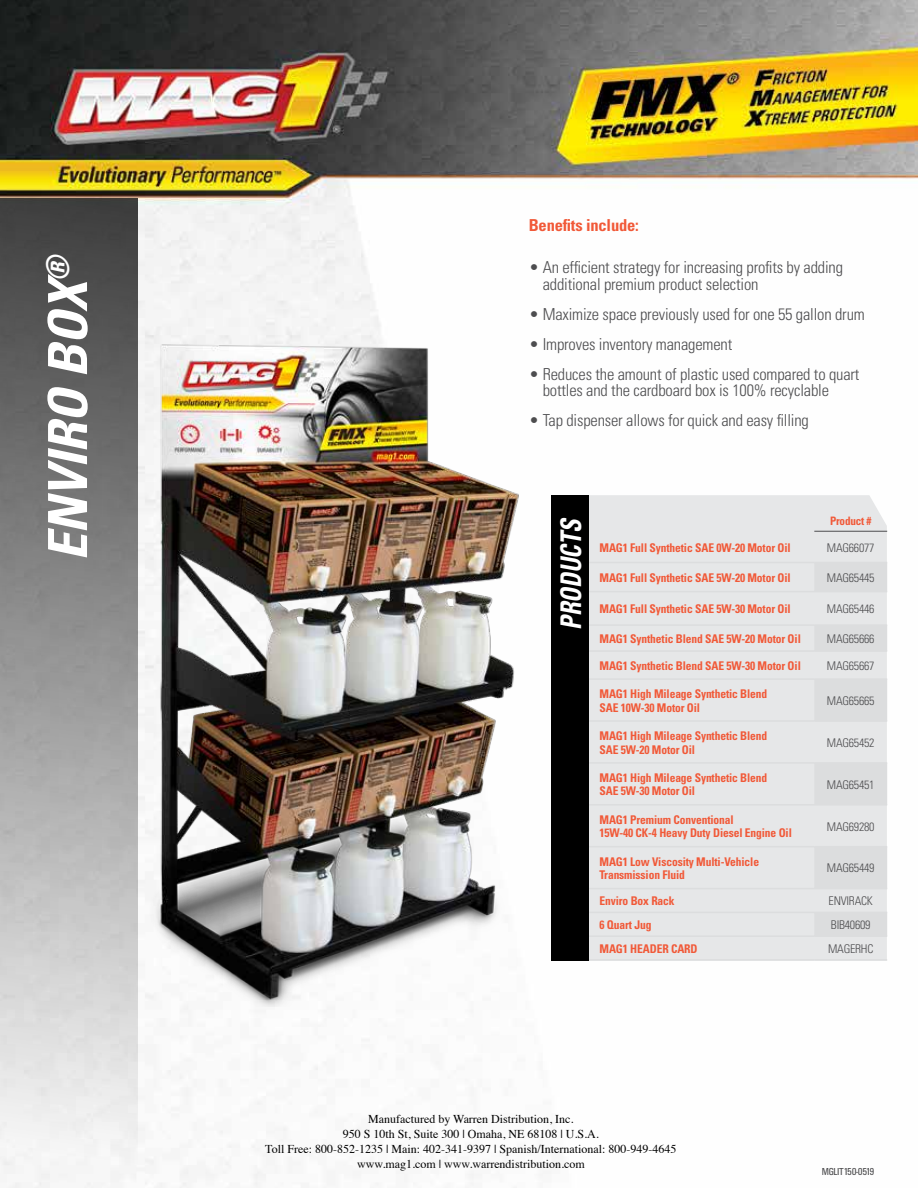
<style>
.page{position:relative;width:918px;height:1188px;background:#fff}
.page>*{position:absolute;margin:0;border:0;box-sizing:border-box;transform-origin:0 0}
.t1{font:italic 700 condensed 54px "Univers";color:#fff}
.t2{font:italic 700 condensed 28.5px "Univers";color:#fff;scale:.85 1}
.t3{font:300 condensed 16.5px/16.5px "Univers";letter-spacing:-.01em;color:#4d4d4f}
.t4{font:700 condensed 16.5px "Univers";letter-spacing:-.01em;color:#f15938}
.t5{font:700 condensed 12px/13.5px "Univers";letter-spacing:-.01em;color:#f15938;scale:.96 1}
.t6{font:12px/15px "Times";color:#000;text-align:center}
.t7{font:300 condensed 12px "Univers";letter-spacing:-.02em;color:#4d4d4f}
.t8{font:700 condensed 11.7px "Univers";letter-spacing:-.015em;color:#f15938;scale:.96 1}
.t9{font:10.5px "Univers Roman Cond DTC";letter-spacing:-.03em;color:#4d4d4f}
</style>
<div class="page">
<img style="left:0;top:0;width:918px;height:1188px">
<img style="left:138px;top:308px;width:413px;height:699px">
<div style="left:589px;top:495px;width:298px;height:464px;background:#e6e7e8"></div>
<div style="left:0;top:198px;width:138px;height:990px;background:linear-gradient(to bottom,#3c3c3c,#fcfcfc)"></div>
<svg style="left:814px;top:563px;width:73px;height:372px"></svg>
<hr style="left:814px;top:591px;width:73px;height:1px;background:#dcddde">
<hr style="left:814px;top:650px;width:73px;height:2px;background:#dcddde">
<hr style="left:814px;top:720px;width:73px;height:2px;background:#dcddde">
<hr style="left:814px;top:846px;width:73px;height:1px;background:#dcddde">
<hr style="left:814px;top:624px;width:73px;height:2px;background:#dcddde">
<hr style="left:814px;top:678px;width:73px;height:2px;background:#dcddde">
<hr style="left:814px;top:762px;width:73px;height:2px;background:#dcddde">
<hr style="left:814px;top:804px;width:73px;height:2px;background:#dcddde">
<hr style="left:814px;top:888px;width:73px;height:1px;background:#dcddde">
<hr style="left:814px;top:912px;width:73px;height:1px;background:#dcddde">
<hr style="left:814px;top:935px;width:73px;height:2px;background:#dcddde">
<hr style="left:814px;top:959px;width:73px;height:2px;background:#dcddde">
<hr style="left:589px;top:562px;width:225px;height:1px;background:#dcddde">
<hr style="left:589px;top:591px;width:225px;height:1px;background:#dcddde">
<hr style="left:589px;top:624px;width:225px;height:2px;background:#dcddde">
<hr style="left:589px;top:650px;width:225px;height:2px;background:#dcddde">
<hr style="left:589px;top:678px;width:225px;height:2px;background:#dcddde">
<hr style="left:589px;top:720px;width:225px;height:2px;background:#dcddde">
<hr style="left:589px;top:762px;width:225px;height:2px;background:#dcddde">
<hr style="left:589px;top:804px;width:225px;height:2px;background:#dcddde">
<hr style="left:589px;top:846px;width:225px;height:1px;background:#dcddde">
<hr style="left:589px;top:888px;width:225px;height:1px;background:#dcddde">
<hr style="left:589px;top:912px;width:225px;height:1px;background:#dcddde">
<hr style="left:589px;top:935px;width:225px;height:2px;background:#dcddde">
<hr style="left:589px;top:959px;width:225px;height:2px;background:#dcddde">
<hr style="left:814px;top:562px;width:73px;height:1px;background:#dcddde">
<hr style="left:814px;top:531px;width:73px;height:1px;background:#4d4d4f">
<div style="left:551px;top:495px;width:38px;height:466px;background:#000"></div>
<h3 class="t4" style="left:529px;top:215px;width:112px">Benefits include:</h3>
<h1 class="t1" style="left:35px;top:561px;width:309px;rotate:-90deg">ENVIRO BOX<sup>®</sup></h1>
<h3 class="t3" style="left:543px;top:259px;width:302px;text-indent:-13px">• An efficient strategy for increasing profits by adding additional premium product selection</h3>
<h3 class="t3" style="left:529px;top:306px;width:337px">• Maximize space previously used for one 55 gallon drum</h3>
<h3 class="t3" style="left:529px;top:336px;width:205px">• Improves inventory management</h3>
<h3 class="t3" style="left:543px;top:366px;width:318px;text-indent:-13px">• Reduces the amount of plastic used compared to quart bottles and the cardboard box is 100% recyclable</h3>
<h3 class="t3" style="left:529px;top:412px;width:281px">• Tap dispenser allows for quick and easy filling</h3>
<p class="t8" style="left:830px;top:514px;width:45px">Product #</p>
<h2 class="t2" style="left:554px;top:630px;width:134px;rotate:-90deg">PRODUCTS</h2>
<p class="t5" style="left:600px;top:541px;width:201px">MAG1 Full Synthetic SAE 0W-20 Motor Oil</p>
<p class="t7" style="left:827px;top:540px;width:49px">MAG66077</p>
<p class="t5" style="left:600px;top:571px;width:201px">MAG1 Full Synthetic SAE 5W-20 Motor Oil</p>
<p class="t7" style="left:827px;top:570px;width:49px">MAG65445</p>
<p class="t5" style="left:600px;top:602px;width:201px">MAG1 Full Synthetic SAE 5W-30 Motor Oil</p>
<p class="t7" style="left:827px;top:602px;width:49px">MAG65446</p>
<p class="t5" style="left:600px;top:632px;width:211px">MAG1 Synthetic Blend SAE 5W-20 Motor Oil</p>
<p class="t7" style="left:827px;top:631px;width:49px">MAG65666</p>
<p class="t5" style="left:600px;top:659px;width:211px">MAG1 Synthetic Blend SAE 5W-30 Motor Oil</p>
<p class="t7" style="left:827px;top:658px;width:49px">MAG65667</p>
<p class="t5" style="left:600px;top:687px;width:176px">MAG1 High Mileage Synthetic Blend<br>SAE 10W-30 Motor Oil</p>
<p class="t7" style="left:827px;top:693px;width:49px">MAG65665</p>
<p class="t5" style="left:600px;top:729px;width:176px">MAG1 High Mileage Synthetic Blend<br>SAE 5W-20 Motor Oil</p>
<p class="t7" style="left:827px;top:735px;width:49px">MAG65452</p>
<p class="t5" style="left:600px;top:771px;width:176px">MAG1 High Mileage Synthetic Blend<br>SAE 5W-30 Motor Oil</p>
<p class="t7" style="left:827px;top:777px;width:49px">MAG65451</p>
<p class="t5" style="left:600px;top:813px;width:202px">MAG1 Premium Conventional<br>15W-40 CK-4 Heavy Duty Diesel Engine Oil</p>
<p class="t7" style="left:827px;top:819px;width:49px">MAG69280</p>
<p class="t5" style="left:600px;top:855px;width:168px">MAG1 Low Viscosity Multi-Vehicle<br>Transmission Fluid</p>
<p class="t7" style="left:827px;top:861px;width:49px">MAG65449</p>
<p class="t5" style="left:600px;top:894px;width:80px">Enviro Box Rack</p>
<p class="t7" style="left:829px;top:894px;width:46px">ENVIRACK</p>
<p class="t5" style="left:600px;top:918px;width:56px">6 Quart Jug</p>
<p class="t7" style="left:831px;top:918px;width:41px">BIB40609</p>
<p class="t5" style="left:600px;top:942px;width:104px">MAG1 HEADER CARD</p>
<p class="t7" style="left:828px;top:941px;width:47px">MAGERHC</p>
<p class="t6" style="left:265px;top:1110px;width:413px">Manufactured by Warren Distribution, Inc.<br>950 S 10th St, Suite 300 | Omaha, NE 68108 | U.S.A.<br>Toll Free: 800-852-1235 | Main: 402-341-9397 | Spanish/International: 800-949-4645 www.mag1.com | www.warrendistribution.com</p>
<p class="t9" style="left:822px;top:1166px;width:54px">MGLIT150-0519</p>
</div>
